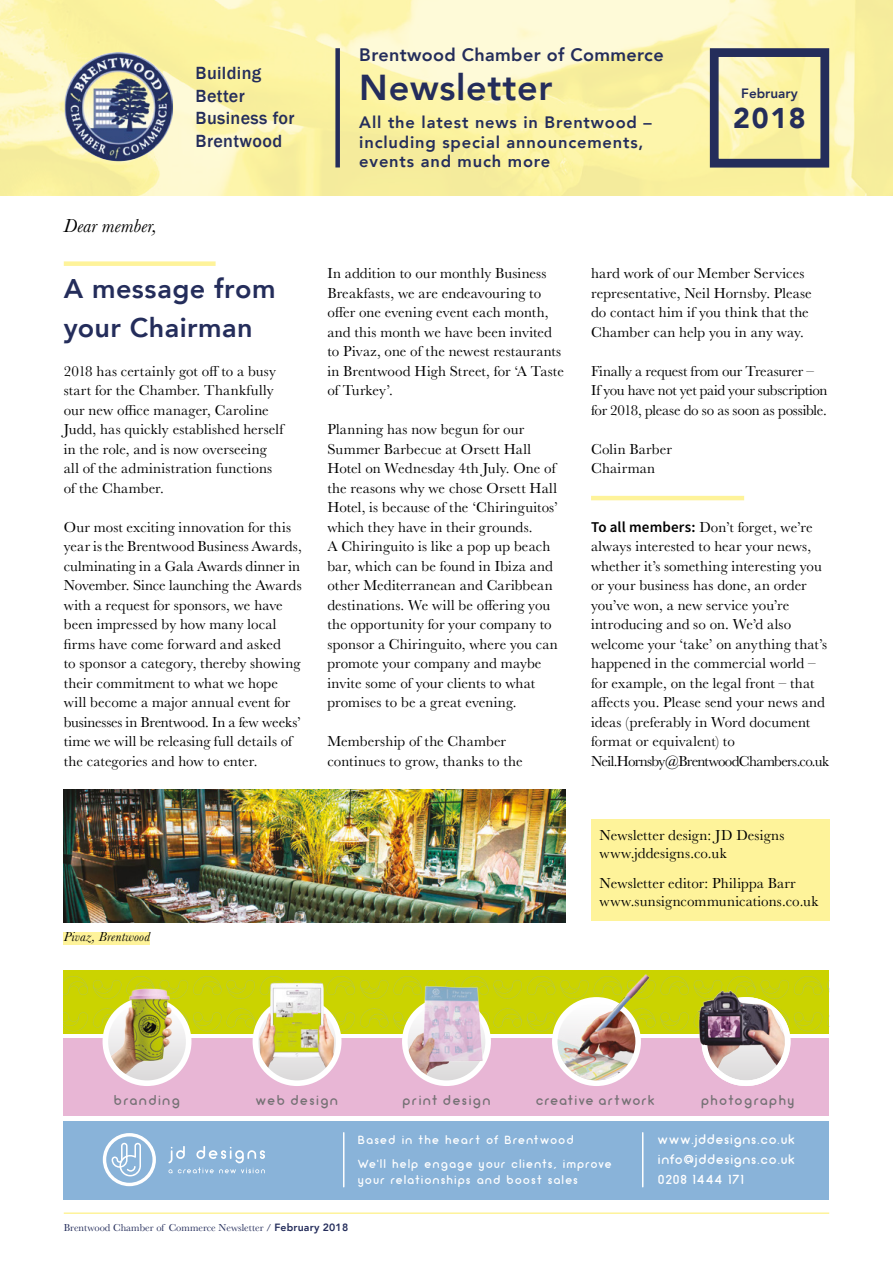
<style>
.page{position:relative;width:893px;height:1263px;background:#fff}
.page>*{position:absolute;margin:0;border:0;box-sizing:border-box;transform-origin:0 0}
.t1{font:800 36px "Avenir";letter-spacing:.02em;color:#242d5b}
.t2{font:900 28.5px "Avenir";color:#242d5b}
.t3{font:800 27px/39px "Avenir";letter-spacing:.02em;color:#242d5b}
.t4{font:italic 19.5px "Baskerville";letter-spacing:.01em;color:#000}
.t5{font:500 18.15px/22.6px "Franklin Gothic";letter-spacing:.02em;color:#242d5b}
.t6{font:800 18px "Avenir";letter-spacing:.02em;color:#242d5b}
.t7{font:800 16.5px/19.5px "Avenir";letter-spacing:.05em;color:#242d5b}
.t8{font:15px/19.5px "Baskerville";letter-spacing:.005em;color:#000}
.t9{font:15px/19.5px "Baskerville";letter-spacing:-.015em;color:#000}
.t10{font:13.5px "Arciform";letter-spacing:.155em;color:#747174}
.t11{font:italic 13.5px "Baskerville";letter-spacing:.02em;color:#000}
.t12{font:800 13.5px "Avenir";color:#242d5b}
.t13{font:13.2px/19.8px "Arciform";letter-spacing:.1em;color:#fff;text-align:justify}
.t14{font:11.85px/24px "Arciform";letter-spacing:.135em;color:#fff}
.t15{font:10.5px "Baskerville";letter-spacing:.005em;color:#242d5b}
.s1{font-family:"Source Sans Pro";font-weight:600}
.s2{font-family:"Avenir";font-weight:800}
</style>
<div class="page">
<svg style="left:0;top:0;width:893px;height:196px;background:#fbf3af"></svg>
<div style="left:710px;top:48px;width:119px;height:120px;border:9px solid #242d5b"></div>
<div style="left:335px;top:48px;width:5px;height:119px;background:#242d5b"></div>
<div style="left:64px;top:261px;width:152px;height:5px;background:#fef39a"></div>
<hr style="left:591px;top:496px;width:153px;height:4px;background:#fef39a">
<div style="left:591px;top:819px;width:238px;height:53px;background:#fef39a"></div>
<div style="left:591px;top:867px;width:238px;height:54px;background:#fef39a"></div>
<div style="left:64px;top:1121px;width:765px;height:78px;background:#89b3d9"></div>
<div style="left:64px;top:1038px;width:765px;height:78px;background:#e8b6d5"></div>
<svg style="left:64px;top:970px;width:765px;height:61px;background:#c9d204"></svg>
<svg style="left:105px;top:1000px;width:84px;height:83px"></svg>
<div style="left:103px;top:997px;width:88px;height:89px;border:6px solid #fff;border-radius:50%"></div>
<img style="left:108px;top:970px;width:78px;height:104px">
<div style="left:402px;top:997px;width:89px;height:89px;border:6px solid #fff;border-radius:50%"></div>
<img style="left:408px;top:970px;width:77px;height:110px">
<div style="left:253px;top:997px;width:88px;height:89px;border:6px solid #fff;border-radius:50%"></div>
<div style="left:552px;top:997px;width:89px;height:89px;border:6px solid #fff;border-radius:50%"></div>
<img style="left:258px;top:970px;width:78px;height:110px">
<img style="left:558px;top:970px;width:98px;height:110px">
<svg style="left:704px;top:1000px;width:84px;height:83px"></svg>
<div style="left:701px;top:997px;width:89px;height:89px;border:6px solid #fff;border-radius:50%"></div>
<svg style="left:168px;top:1146px;width:97px;height:27px"></svg>
<svg style="left:103px;top:1133px;width:53px;height:53px"></svg>
<img style="left:680px;top:986px;width:116px;height:82px">
<hr style="left:642px;top:1133px;width:1px;height:54px;background:#fff">
<hr style="left:343px;top:1133px;width:1px;height:54px;background:#fff">
<hr style="left:0;top:678px;width:1px;height:182px;background:#242d5b">
<img style="left:65px;top:52px;width:108px;height:109px">
<img style="left:64px;top:790px;width:502px;height:132px">
<div style="left:64px;top:932px;width:86px;height:12px;background:#fef39a"></div>
<hr style="left:64px;top:1212px;width:765px;height:2px;background:#fef39a">
<h3 class="t4" style="left:64px;top:213px;width:95px">Dear member,</h3>
<p class="t5" style="left:196px;top:62px;width:100px">Building<br>Better<br>Business for<br>Brentwood</p>
<h3 class="t3" style="left:64px;top:269px;width:213px">A message from your Chairman</h3>
<p class="t8" style="left:64px;top:361px;width:221px">2018 has certainly got off to a busy start for the Chamber. Thankfully our new office manager, Caroline<br>Judd, has quickly established herself in the role, and is now overseeing all of the administration functions of the Chamber.</p>
<p class="t8" style="left:64px;top:517px;width:240px">Our most exciting innovation for this year is the Brentwood Business Awards, culminating in a Gala Awards dinner in November. Since launching the Awards with a request for sponsors, we have been impressed by how many local firms have come forward and asked<br>to sponsor a category, thereby showing their commitment to what we hope will become a major annual event for businesses in Brentwood. In a few weeks’ time we will be releasing full details of the categories and how to enter.</p>
<p class="t11" style="left:64px;top:928px;width:88px">Pivaz, Brentwood</p>
<p class="t6" style="left:359px;top:41px;width:306px">Brentwood Chamber of Commerce</p>
<h1 class="t1" style="left:359px;top:59px;width:195px">Newsletter</h1>
<p class="t7" style="left:359px;top:113px;width:294px">All the latest news in Brentwood – including special announcements, events and much more</p>
<p class="t12" style="left:741px;top:82px;width:58px">February</p>
<h2 class="t2" style="left:733px;top:94px;width:74px">2018</h2>
<p class="t8" style="left:327px;top:264px;width:238px">In addition to our monthly Business<br>Breakfasts, we are endeavouring to offer one evening event each month, and this month we have been invited to Pivaz, one of the newest restaurants in Brentwood High Street, for ‘A Taste of Turkey’.</p>
<p class="t8" style="left:327px;top:420px;width:232px">Planning has now begun for our Summer Barbecue at Orsett Hall Hotel on Wednesday 4th July. One of the reasons why we chose Orsett Hall Hotel, is because of the ‘Chiringuitos’ which they have in their grounds.<br>A Chiringuito is like a pop up beach bar, which can be found in Ibiza and other Mediterranean and Caribbean destinations. We will be offering you the opportunity for your company to sponsor a Chiringuito, where you can promote your company and maybe invite some of your clients to what promises to be a great evening.</p>
<p class="t8" style="left:327px;top:732px;width:197px">Membership of the Chamber continues to grow, thanks to the</p>
<p class="t8" style="left:591px;top:264px;width:222px">hard work of our Member Services representative, Neil Hornsby. Please do contact him if you think that the Chamber can help you in any way.</p>
<p class="t9" style="left:591px;top:361px;width:238px">Finally a request from our Treasurer –<br>If you have not yet paid your subscription for 2018, please do so as soon as possible.</p>
<p class="t8" style="left:591px;top:439px;width:82px">Colin Barber<br>Chairman</p>
<p class="t8" style="left:591px;top:517px;width:239px"><span class="s1">To all members:</span> Don’t forget, we’re always interested to hear your news, whether it’s something interesting you or your business has done, an order you’ve won, a new service you’re introducing and so on. We’d also welcome your ‘take’ on anything that’s happened in the commercial world – for example, on the legal front – that affects you. Please send your news and ideas (preferably in Word document format or equivalent) to Neil.Hornsby@BrentwoodChambers.co.uk</p>
<p class="t8" style="left:600px;top:826px;width:186px;line-height:18px">Newsletter design: JD Designs www.jddesigns.co.uk</p>
<p class="t8" style="left:600px;top:875px;width:220px;line-height:18px">Newsletter editor: Philippa Barr www.sunsigncommunications.co.uk</p>
<p class="t10" style="left:114px;top:1091px;width:67px">branding</p>
<p class="t10" style="left:403px;top:1091px;width:89px">print design</p>
<p class="t14" style="left:358px;top:1127px;width:254px">Based in the heart of Brentwood<br>We’ll help engage your clients, improve</p>
<p class="t14" style="left:358px;top:1168px;width:221px">your relationships and boost sales</p>
<p class="t10" style="left:256px;top:1091px;width:83px">web design</p>
<p class="t10" style="left:536px;top:1091px;width:120px">creative artwork</p>
<p class="t10" style="left:701px;top:1091px;width:94px">photography</p>
<p class="t13" style="left:658px;top:1129px;width:138px">www.jddesigns.co.uk info@jddesigns.co.uk 0208 1444 171</p>
<p class="t15" style="left:64px;top:1221px;width:286px">Brentwood Chamber of Commerce Newsletter / <span class="s2">February 2018</span></p>
</div>
